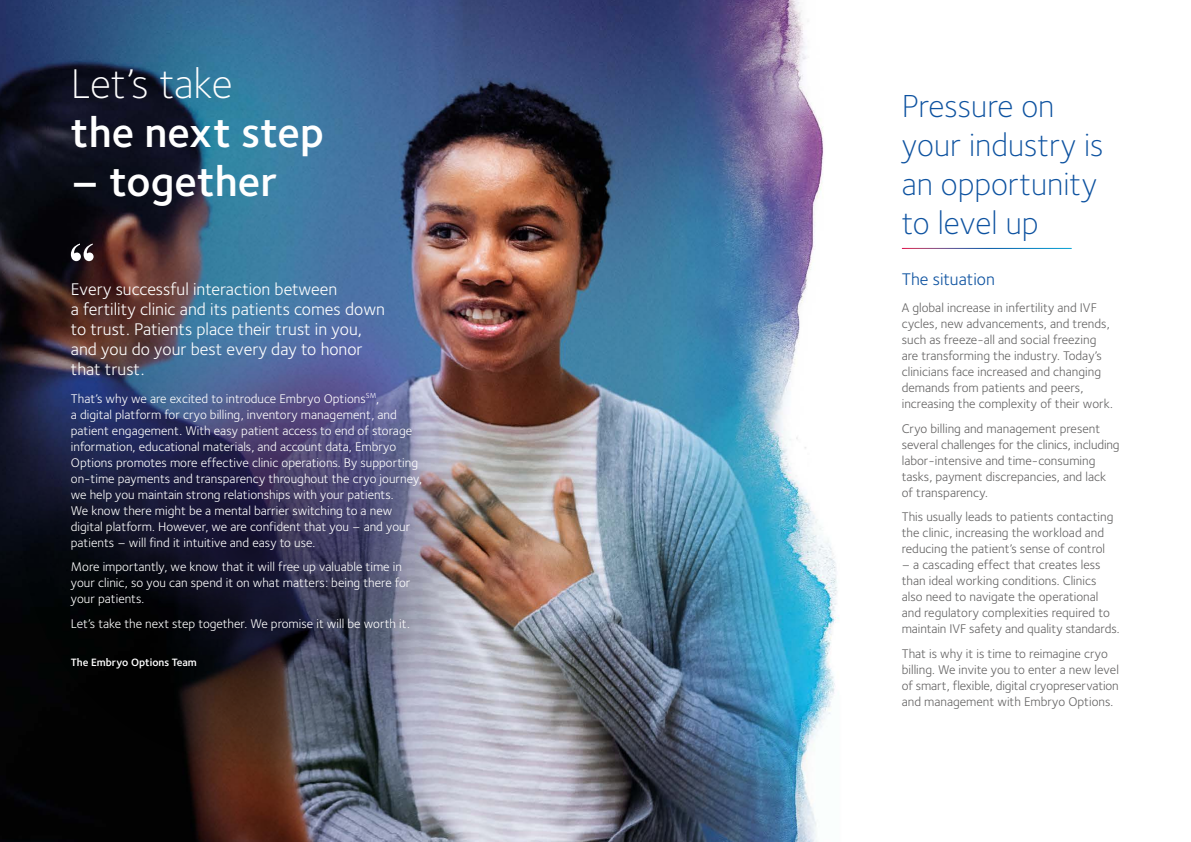
<style>
.page{position:relative;width:1191px;height:842px;background:#fff}
.page>*{position:absolute;margin:0;border:0;box-sizing:border-box;transform-origin:0 0}
.t1{font:600 43px "Foundry Sterling";color:#fff}
.t2{font:300 43px "Foundry Sterling";letter-spacing:-.01em;color:#fff}
.t3{font:300 33px/39px "Foundry Sterling";color:#0d52a0}
.t4{font:17.5px/20px "Foundry Sterling";color:#fff}
.t5{font:17.5px "Foundry Sterling";color:#0d52a0}
.t6{font:13px/16px "Foundry Sterling";color:#646363}
.t7{font:13px/16px "Foundry Sterling";color:#fff}
.t8{font:600 11px "Foundry Sterling";color:#fff}
</style>
<div class="page">
<img style="left:0;top:0;width:1072px;height:842px">
<img style="left:22px;top:298px;width:466px;height:466px;border-radius:50%">
<svg style="left:71px;top:243px;width:23px;height:18px"></svg>
<hr style="left:902px;top:248px;width:169px;height:1px;background:#fff">
<h1 class="t2" style="left:71px;top:59px;width:163px">Let’s take</h1>
<h1 class="t1" style="left:71px;top:107px;width:254px">the next step</h1>
<h1 class="t1" style="left:71px;top:156px;width:208px">– together</h1>
<h3 class="t4" style="left:71px;top:280px;width:316px">Every successful interaction between<br>a fertility clinic and its patients comes down to trust. Patients place their trust in you, and you do your best every day to honor that trust.</h3>
<p class="t7" style="left:71px;top:390px;width:353px">That’s why we are excited to introduce Embryo Options<sup>SM</sup>,<br>a digital platform for cryo billing, inventory management, and patient engagement. With easy patient access to end of storage information, educational materials, and account data, Embryo Options promotes more effective clinic operations. By supporting on-time payments and transparency throughout the cryo journey, we help you maintain strong relationships with your patients.<br>We know there might be a mental barrier switching to a new digital platform. However, we are confident that you – and your patients – will find it intuitive and easy to use.</p>
<p class="t7" style="left:71px;top:559px;width:341px">More importantly, we know that it will free up valuable time in your clinic, so you can spend it on what matters: being there for your patients.</p>
<p class="t7" style="left:71px;top:615px;width:341px">Let’s take the next step together. We promise it will be worth it.</p>
<p class="t8" style="left:71px;top:656px;width:127px">The Embryo Options Team</p>
<h2 class="t3" style="left:901px;top:86px;width:203px">Pressure on your industry is an opportunity to level up</h2>
<h3 class="t5" style="left:901px;top:269px;width:95px">The situation</h3>
<p class="t6" style="left:901px;top:300px;width:213px">A global increase in infertility and IVF cycles, new advancements, and trends, such as freeze-all and social freezing are transforming the industry. Today’s clinicians face increased and changing demands from patients and peers, increasing the complexity of their work.</p>
<p class="t6" style="left:901px;top:421px;width:219px">Cryo billing and management present several challenges for the clinics, including labor-intensive and time-consuming tasks, payment discrepancies, and lack of transparency.</p>
<p class="t6" style="left:901px;top:509px;width:213px">This usually leads to patients contacting the clinic, increasing the workload and reducing the patient’s sense of control</p>
<p class="t6" style="left:901px;top:557px;width:219px">– a cascading effect that creates less than ideal working conditions. Clinics also need to navigate the operational and regulatory complexities required to maintain IVF safety and quality standards.</p>
<p class="t6" style="left:901px;top:646px;width:219px">That is why it is time to reimagine cryo billing. We invite you to enter a new level of smart, flexible, digital cryopreservation and management with Embryo Options.</p>
</div>
